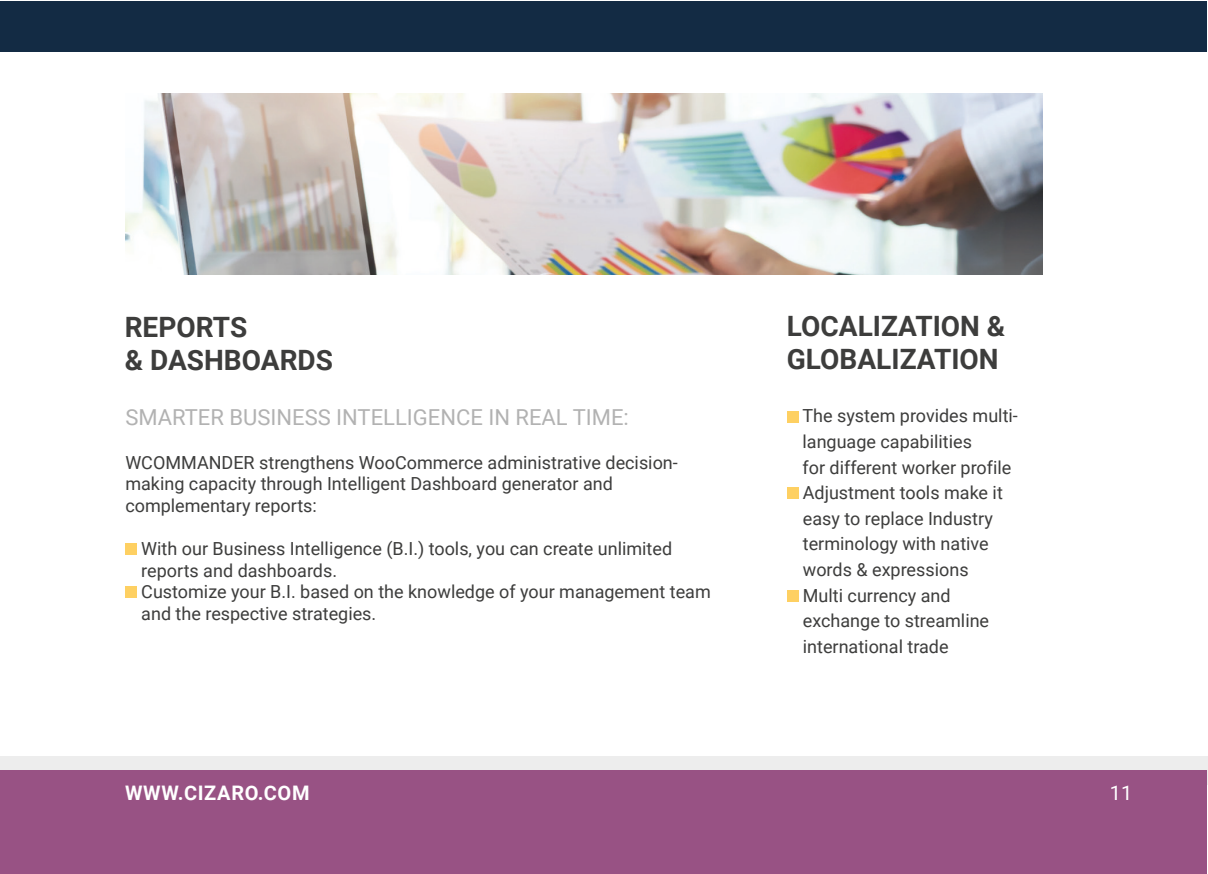
<style>
.page{position:relative;width:1208px;height:874px;background:#fff}
.page>*{position:absolute;margin:0;border:0;box-sizing:border-box;transform-origin:0 0}
.t1{font:700 28px/32.8px "Roboto";color:#3d3d3c}
.t2{font:22px "Roboto";color:#b2b2b2}
.t3{font:700 20px "Roboto";letter-spacing:.035em;color:#fff}
.t4{font:20px "Roboto";color:#fff}
.t5{font:18px/25.6px "Roboto";color:#3d3d3c}
</style>
<div class="page">
<div style="left:0;top:755px;width:1208px;height:28px;background:#ededed"></div>
<div style="left:0;top:769px;width:1207px;height:104px;background:#985284"></div>
<div style="left:0;top:1px;width:1207px;height:50px;background:#132b44"></div>
<div style="left:787px;top:410px;width:11px;height:12px;background:#fed062"></div>
<div style="left:787px;top:487px;width:11px;height:12px;background:#fed062"></div>
<div style="left:787px;top:590px;width:11px;height:11px;background:#fed062"></div>
<div style="left:125px;top:543px;width:12px;height:11px;background:#fed062"></div>
<div style="left:125px;top:586px;width:12px;height:12px;background:#fed062"></div>
<img style="left:126px;top:93px;width:916px;height:181px">
<h1 class="t1" style="left:125px;top:309px;width:210px">REPORTS<br>&amp; DASHBOARDS</h1>
<p class="t2" style="left:125px;top:402px;width:505px">SMARTER BUSINESS INTELLIGENCE IN REAL TIME:</p>
<p class="t5" style="left:125px;top:450px;width:554px;line-height:21.6px">WCOMMANDER strengthens WooCommerce administrative decision&shy;making capacity through Intelligent Dashboard generator and complementary reports:</p>
<p class="t5" style="left:141px;top:537px;width:571px;line-height:21.6px">With our Business Intelligence (B.I.) tools, you can create unlimited reports and dashboards.<br>Customize your B.I. based on the knowledge of your management team and the respective strategies.</p>
<h1 class="t1" style="left:787px;top:309px;width:220px">LOCALIZATION &amp;<br>GLOBALIZATION</h1>
<p class="t5" style="left:802px;top:402px;width:217px">The system provides multi&shy;language capabilities<br>for different worker profile<br>Adjustment tools make it easy to replace Industry terminology with native words &amp; expressions<br>Multi currency and exchange to streamline international trade</p>
<p class="t3" style="left:125px;top:778px;width:186px">WWW.CIZARO.COM</p>
<p class="t4" style="left:1109px;top:778px;width:24px">11</p>
</div>
